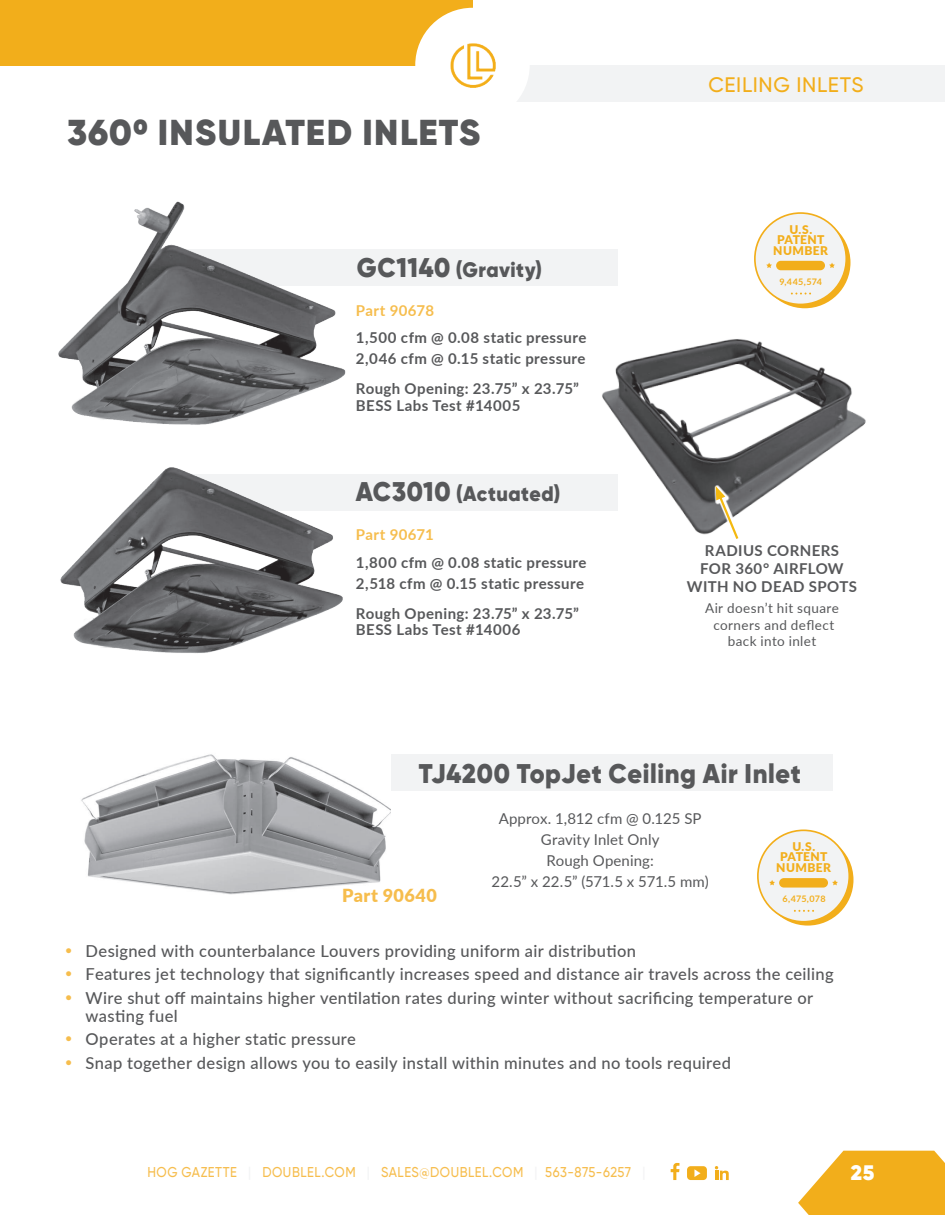
<style>
.page{position:relative;width:945px;height:1215px;background:#fff}
.page>*{position:absolute;margin:0;border:0;box-sizing:border-box;transform-origin:0 0}
.t1{font:900 36px "Gilroy";letter-spacing:.035em;color:#57585a}
.t2{font:900 27px "Gilroy";letter-spacing:.025em;color:#57585a;scale:.95 1}
.t3{font:900 21px "Gilroy";letter-spacing:.025em;color:#57585a;scale:.95 1}
.t4{font:500 21px "Gilroy";letter-spacing:.035em;color:#f2ae1b}
.t5{font:900 21px "Gilroy";color:#fff}
.t6{font:900 18px "Lato";letter-spacing:.02em;color:#f6bd4d}
.t7{font:500 16.5px/18px "Lato";letter-spacing:.02em;color:#57585a}
.t8{font:700 15px/18px "Lato";letter-spacing:.025em;color:#57585a}
.t9{font:15px/21px "Lato";letter-spacing:.005em;color:#57585a;text-align:center}
.t10{font:700 15px "Lato";letter-spacing:.025em;color:#f6bd4d}
.t11{font:500 14.25px "Gilroy";letter-spacing:.04em;color:#f6bd4d;scale:.9 1}
.t12{font:13.5px/16.5px "Lato";letter-spacing:.03em;color:#57585a;text-align:center}
.t13{font:900 12px/10.5px "Lato";letter-spacing:.035em;color:#f2ae1b;text-align:center}
.t14{font:700 9px "Lato";letter-spacing:.02em;color:#f2ae1b}
.s1{font-size:27px}
.s2{font-family:"Gilroy";font-weight:700;font-size:18px;color:#f6bd4d}
.s3{color:#f2f3f4}
</style>
<div class="page">
<svg style="left:798px;top:1151px;width:147px;height:64px;background:#f3b93a"></svg>
<div style="left:14px;top:0;width:458px;height:65px;background:#f2ae1b"></div>
<div style="left:472px;top:65px;width:473px;height:37px;background:#f2f3f4"></div>
<div style="left:415px;top:8px;width:115px;height:114px;background:#fff;border-radius:50%"></div>
<img style="left:450px;top:43px;width:46px;height:45px">
<div style="left:0;top:0;width:14px;height:65px;background:#f2ae1b"></div>
<svg style="left:671px;top:1163px;width:8px;height:17px"></svg>
<svg style="left:687px;top:1166px;width:20px;height:14px"></svg>
<svg style="left:715px;top:1166px;width:14px;height:14px"></svg>
<img style="left:602px;top:339px;width:264px;height:196px">
<svg style="left:711px;top:484px;width:32px;height:55px"></svg>
<div style="left:167px;top:250px;width:450px;height:36px;background:#f2f3f4"></div>
<div style="left:167px;top:474px;width:450px;height:37px;background:#f2f3f4"></div>
<img style="left:58px;top:201px;width:305px;height:224px">
<img style="left:60px;top:467px;width:283px;height:186px">
<div style="left:755px;top:213px;width:91px;height:91px;background:#f2f3f4;border-radius:50%"></div>
<svg style="left:766px;top:224px;width:84px;height:84px"></svg>
<svg style="left:758px;top:830px;width:91px;height:92px"></svg>
<svg style="left:769px;top:841px;width:85px;height:85px"></svg>
<div style="left:294px;top:755px;width:538px;height:36px;background:#f2f3f4"></div>
<img style="left:81px;top:754px;width:310px;height:141px">
<h1 class="t1" style="left:68px;top:109px;width:414px">3600 INSULATED INLETS</h1>
<p class="t3" style="left:357px;top:256px;width:196px"><span class="s1">GC1140</span> (Gravity)</p>
<p class="t10" style="left:356px;top:299px;width:80px">Part 90678</p>
<p class="t8" style="left:356px;top:327px;width:232px;line-height:21px">1,500 cfm @ 0.08 static pressure<br>2,046 cfm @ 0.15 static pressure</p>
<p class="t8" style="left:356px;top:380px;width:224px;line-height:16.5px">Rough Opening: 23.75” x 23.75”<br>BESS Labs Test #14005</p>
<p class="t3" style="left:356px;top:480px;width:217px"><span class="s1">AC3010</span> (Actuated)</p>
<p class="t10" style="left:356px;top:523px;width:80px">Part 90671</p>
<p class="t8" style="left:356px;top:551px;width:232px;line-height:21px">1,800 cfm @ 0.08 static pressure<br>2,518 cfm @ 0.15 static pressure</p>
<p class="t8" style="left:356px;top:604px;width:224px;line-height:16.5px">Rough Opening: 23.75” x 23.75”<br>BESS Labs Test #14006</p>
<p class="t4" style="left:708px;top:71px;width:157px">CEILING INLETS</p>
<p class="t13" style="left:773px;top:223px;width:56px">U.S.<br>PATENT<br>NUMBER</p>
<p class="t14" style="left:779px;top:275px;width:44px">9,445,574</p>
<p class="t8" style="left:687px;top:541px;width:172px;text-align:center">RADIUS CORNERS<br>FOR 360° AIRFLOW<br>WITH NO DEAD SPOTS</p>
<p class="t12" style="left:705px;top:600px;width:135px">Air doesn’t hit square corners and deflect back into inlet</p>
<h2 class="t2" style="left:419px;top:757px;width:404px">TJ4200 TopJet Ceiling Air Inlet</h2>
<p class="t6" style="left:342px;top:881px;width:96px">Part 90640</p>
<p class="t9" style="left:492px;top:808px;width:219px">Approx. 1,812 cfm @ 0.125 SP<br>Gravity Inlet Only<br>Rough Opening:<br>22.5” x 22.5” (571.5 x 571.5 mm)</p>
<p class="t13" style="left:776px;top:841px;width:56px">U.S.<br>PATENT<br>NUMBER</p>
<p class="t14" style="left:783px;top:892px;width:44px">6,475,078</p>
<p class="t7" style="left:65px;top:941px;width:572px"><span class="s2">•</span> Designed with counterbalance Louvers providing uniform air distribution</p>
<p class="t7" style="left:65px;top:965px;width:770px"><span class="s2">•</span> Features jet technology that significantly increases speed and distance air travels across the ceiling</p>
<p class="t7" style="left:86px;top:988px;width:729px;text-indent:-20px"><span class="s2">•</span> Wire shut off maintains higher ventilation rates during winter without sacrificing temperature or wasting fuel</p>
<p class="t7" style="left:65px;top:1029px;width:292px"><span class="s2">•</span> Operates at a higher static pressure</p>
<p class="t7" style="left:65px;top:1053px;width:667px"><span class="s2">•</span> Snap together design allows you to easily install within minutes and no tools required</p>
<p class="t11" style="left:147px;top:1163px;width:555px">HOG GAZETTE <span class="s3">|</span> DOUBLEL.COM <span class="s3">|</span> SALES@DOUBLEL.COM <span class="s3">|</span> 563-875-6257 <span class="s3">|</span></p>
<p class="t5" style="left:851px;top:1159px;width:25px">25</p>
</div>
